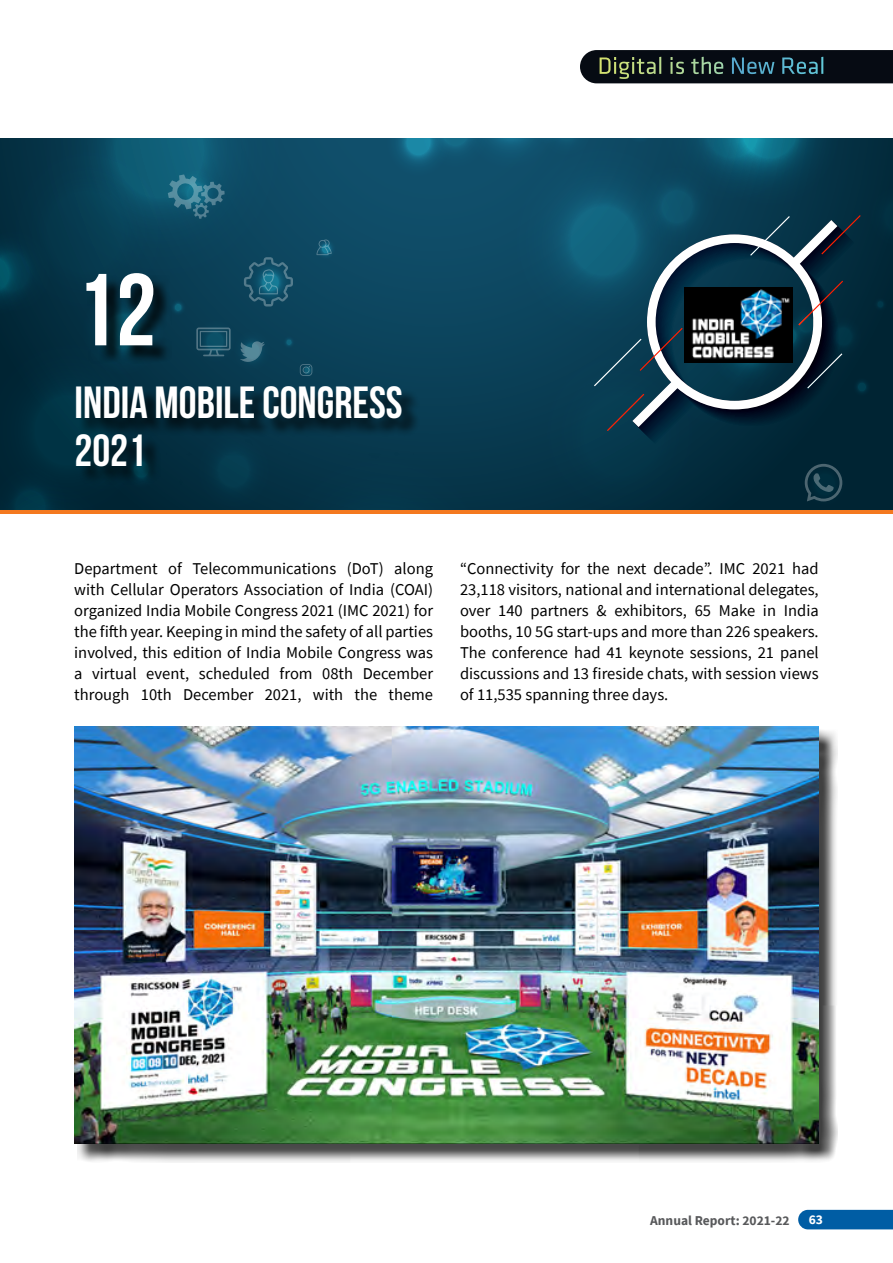
<style>
.page{position:relative;width:893px;height:1263px;background:#fff}
.page>*{position:absolute;margin:0;border:0;box-sizing:border-box;transform-origin:0 0}
.t1{font:102px "Bebas Neue";color:#fff}
.t2{font:45px/48px "Bebas Neue";color:#fff}
.t3{font:16.5px/21px "Source Sans Pro";color:#000;text-align:justify}
.t4{font:700 13.5px "Source Sans Pro";color:#58595b}
.t5{font:700 13.5px "Source Sans Pro";color:#fff}
</style>
<div class="page">
<div style="left:798px;top:1210px;width:95px;height:19px;background:#005da4"></div>
<svg style="left:580px;top:50px;width:313px;height:33px;background:#182226"></svg>
<hr style="left:0;top:510px;width:893px;height:3px;background:#f47920">
<svg style="left:0;top:138px;width:893px;height:372px;background:#0d4056"></svg>
<img style="left:685px;top:287px;width:107px;height:75px">
<div style="left:78px;top:388px;width:342px;height:97px;background:#000;opacity:.75"></div>
<div style="left:88px;top:275px;width:84px;height:89px;background:#000;opacity:.75"></div>
<div style="left:77px;top:729px;width:760px;height:434px;background:#000;opacity:.75"></div>
<img style="left:75px;top:727px;width:744px;height:417px">
<h1 class="t1" style="left:75px;top:254px;width:82px">12</h1>
<h2 class="t2" style="left:75px;top:378px;width:330px">INDIA MOBILE CONGRESS<br>2021</h2>
<p class="t3" style="left:74px;top:557px;width:360px">Department of Telecommunications (DoT) along with Cellular Operators Association of India (COAI) organized India Mobile Congress 2021 (IMC 2021) for the fifth year. Keeping in mind the safety of all parties involved, this edition of India Mobile Congress was a virtual event, scheduled from 08th December through 10th December 2021, with the theme</p>
<p class="t3" style="left:460px;top:557px;width:360px">“Connectivity for the next decade”. IMC 2021 had 23,118 visitors, national and international delegates, over 140 partners &amp; exhibitors, 65 Make in India booths, 10 5G start-ups and more than 226 speakers.<br>The conference had 41 keynote sessions, 21 panel discussions and 13 fireside chats, with session views of 11,535 spanning three days.</p>
<p class="t4" style="left:650px;top:1211px;width:141px">Annual Report: 2021-22</p>
<p class="t5" style="left:809px;top:1210px;width:16px">63</p>
</div>
